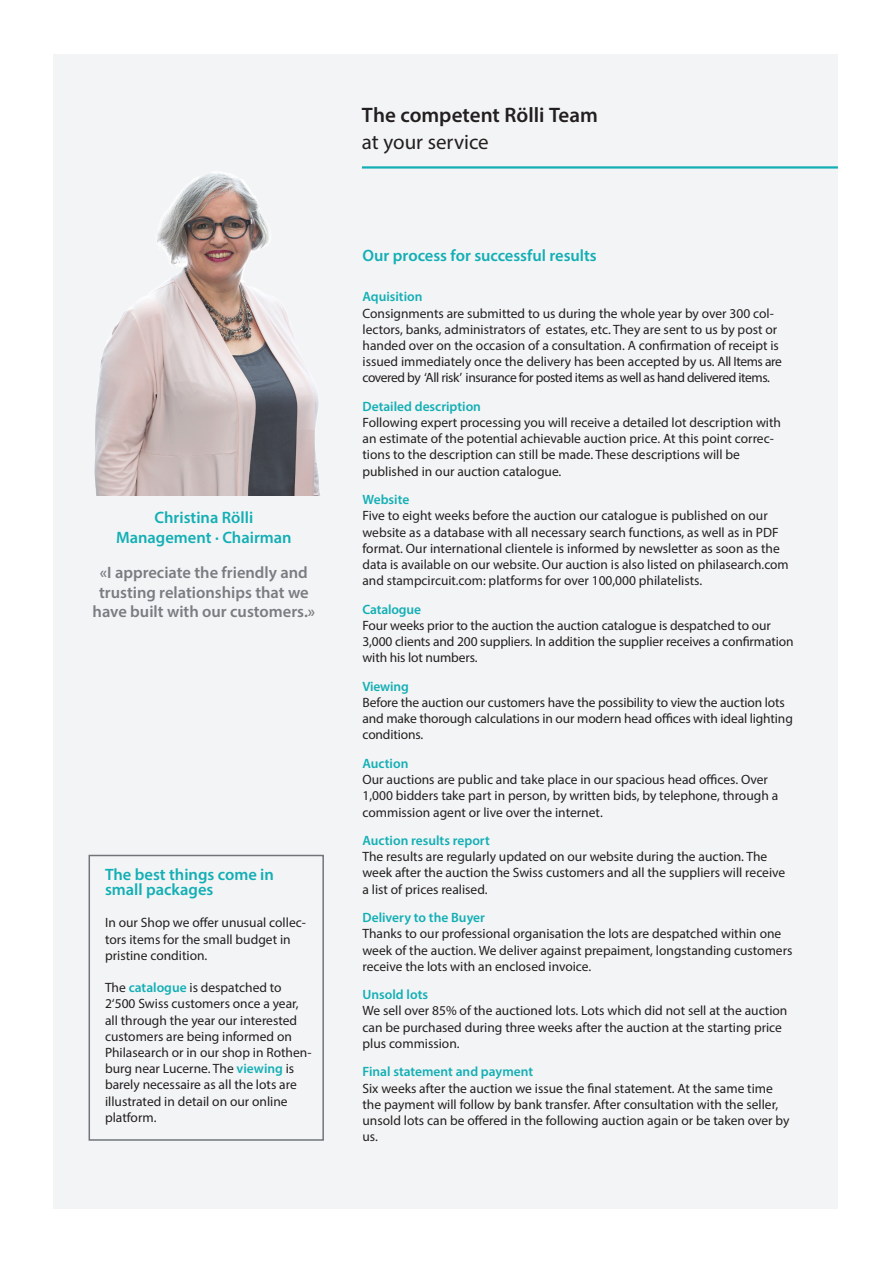
<style>
.page{position:relative;width:893px;height:1263px;background:#fff}
.page>*{position:absolute;margin:0;border:0;box-sizing:border-box;transform-origin:0 0}
.Dokumentation_Titel{font:600 21px "Myriad Pro";color:#231f20}
.Dokumentation_Titel-2{font:21px "Myriad Pro";color:#231f20}
.Dokumentation_Titel-3{font:600 16.5px/15px "Myriad Pro";color:#12afb5}
.t1{font:600 16.5px "Myriad Pro";color:#7a7c81}
.t2{font:13.5px/16.2px "Myriad Pro";color:#231f20}
.t3{font:600 13.5px "Myriad Pro";color:#12afb5}
.s1{font-weight:600;color:#12afb5}
</style>
<div class="page">
<div style="left:53px;top:54px;width:785px;height:1155px;background:#f3f4f5"></div>
<hr style="left:362px;top:166px;width:476px;height:3px;background:#12afb5">
<div style="left:89px;top:855px;width:235px;height:286px;border:2px solid #71757b"></div>
<img style="left:94px;top:174px;width:226px;height:322px">
<p class="Dokumentation_Titel-3" style="left:154px;top:510px;width:100px">Christina Rölli</p>
<p class="Dokumentation_Titel-3" style="left:116px;top:529px;width:177px">Management · Chairman</p>
<p class="t1" style="left:100px;top:562px;width:209px">«I appreciate the friendly and</p>
<p class="t1" style="left:99px;top:581px;width:211px">trusting relationships that we</p>
<p class="t1" style="left:93px;top:601px;width:224px">have built with our customers.»</p>
<p class="Dokumentation_Titel-3" style="left:105px;top:866px;width:170px">The best things come in small packages</p>
<p class="t2" style="left:105px;top:914px;width:202px">In our Shop we offer unusual collec&shy;tors items for the small budget in pristine condition.</p>
<p class="t2" style="left:105px;top:979px;width:208px">The <span class="s1">catalogue</span> is despatched to<br>2‘500 Swiss customers once a year, all through the year our interested customers are being informed on<br>Philasearch or in our shop in Rothen&shy;burg near Lucerne. The <span class="s1">viewing</span> is barely necessaire as all the lots are illustrated in detail on our online platform.</p>
<p class="Dokumentation_Titel" style="left:362px;top:102px;width:237px">The competent Rölli Team</p>
<p class="Dokumentation_Titel-2" style="left:362px;top:129px;width:128px">at your service</p>
<p class="Dokumentation_Titel-3" style="left:362px;top:248px;width:236px">Our process for successful results</p>
<p class="t3" style="left:362px;top:288px;width:62px">Aquisition</p>
<p class="t2" style="left:362px;top:305px;width:421px">Consignments are submitted to us during the whole year by over 300 col&shy;lectors, banks, administrators of estates, etc. They are sent to us by post or handed over on the occasion of a consultation. A confirmation of receipt is issued immediately once the delivery has been accepted by us. All Items are covered by ‘All risk’ insurance for posted items as well as hand delivered items.</p>
<p class="t2" style="left:362px;top:398px;width:420px"><span class="s1">Detailed description<br></span>Following expert processing you will receive a detailed lot description with an estimate of the potential achievable auction price. At this point correc&shy;tions to the description can still be made. These descriptions will be published in our auction catalogue.</p>
<p class="t2" style="left:362px;top:491px;width:428px"><span class="s1">Website<br></span>Five to eight weeks before the auction our catalogue is published on our website as a database with all necessary search functions, as well as in PDF format. Our international clientele is informed by newsletter as soon as the data is available on our website. Our auction is also listed on philasearch.com and stampcircuit.com: platforms for over 100,000 philatelists.</p>
<p class="t3" style="left:362px;top:600px;width:60px">Catalogue</p>
<p class="t2" style="left:362px;top:617px;width:433px">Four weeks prior to the auction the auction catalogue is despatched to our<br>3,000 clients and 200 suppliers. In addition the supplier receives a confirmation with his lot numbers.</p>
<p class="t3" style="left:362px;top:678px;width:48px">Viewing</p>
<p class="t2" style="left:362px;top:694px;width:432px">Before the auction our customers have the possibility to view the auction lots and make thorough calculations in our modern head offices with ideal lighting conditions.</p>
<p class="t2" style="left:362px;top:755px;width:417px"><span class="s1">Auction<br></span>Our auctions are public and take place in our spacious head offices. Over 1,000 bidders take part in person, by written bids, by telephone, through a commission agent or live over the internet.</p>
<p class="t3" style="left:362px;top:832px;width:129px">Auction results report</p>
<p class="t2" style="left:362px;top:848px;width:424px">The results are regularly updated on our website during the auction. The week after the auction the Swiss customers and all the suppliers will receive a list of prices realised.</p>
<p class="t3" style="left:362px;top:909px;width:124px">Delivery to the Buyer</p>
<p class="t2" style="left:362px;top:925px;width:431px">Thanks to our professional organisation the lots are despatched within one week of the auction. We deliver against prepaiment, longstanding customers receive the lots with an enclosed invoice.</p>
<p class="t3" style="left:362px;top:986px;width:67px">Unsold lots</p>
<p class="t2" style="left:362px;top:1002px;width:426px">We sell over 85% of the auctioned lots. Lots which did not sell at the auction can be purchased during three weeks after the auction at the starting price plus commission.</p>
<p class="t3" style="left:362px;top:1063px;width:172px">Final statement and payment</p>
<p class="t2" style="left:362px;top:1080px;width:428px">Six weeks after the auction we issue the final statement. At the same time the payment will follow by bank transfer. After consultation with the seller, unsold lots can be offered in the following auction again or be taken over by us.</p>
</div>
